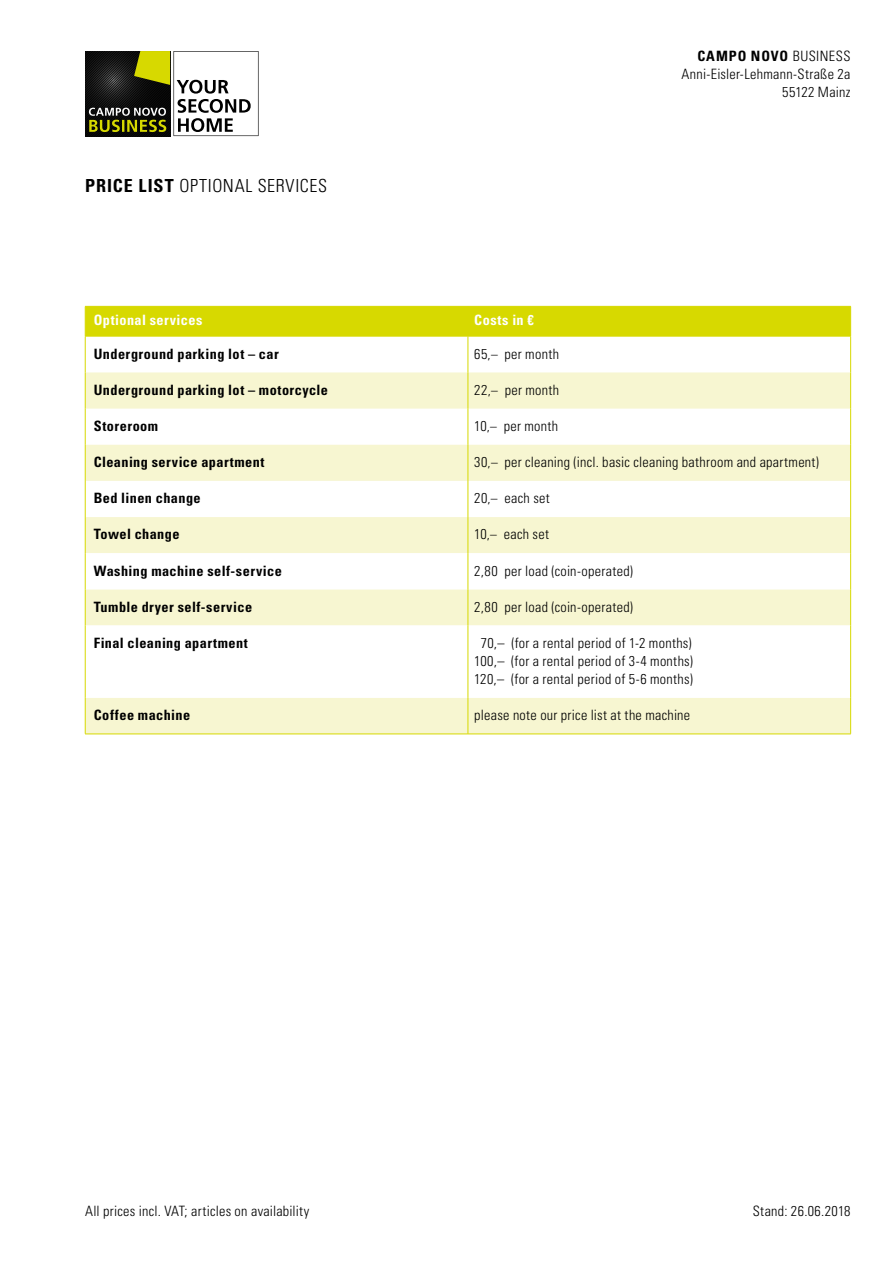
<style>
.page{position:relative;width:893px;height:1263px;background:#fff}
.page>*{position:absolute;margin:0;border:0;box-sizing:border-box;transform-origin:0 0}
.t1{font:300 condensed 18px "Univers LT Std";letter-spacing:.035em;color:#000}
.t2{font:300 condensed 14.25px/18px "Univers LT Std";letter-spacing:.02em;color:#000;text-align:center}
.t3{font:700 condensed 14.25px "Univers LT Std";letter-spacing:.03em;color:#000}
.t4{font:700 condensed 14.25px "Univers LT Std";letter-spacing:.035em;color:#fff}
.s1{font-weight:700}
.s2{font-size:13.5px}
</style>
<div class="page">
<svg style="left:85px;top:51px;width:174px;height:85px"></svg>
<svg style="left:86px;top:372px;width:764px;height:362px;fill:#f7f6d1"></svg>
<svg style="left:86px;top:481px;width:764px;height:217px"></svg>
<hr style="left:85px;top:336px;width:383px;height:1px;background:#d7d900">
<hr style="left:468px;top:336px;width:383px;height:1px;background:#d7d900">
<hr style="left:468px;top:336px;width:1px;height:36px;background:#d7d900">
<hr style="left:468px;top:372px;width:1px;height:37px;background:#d7d900">
<hr style="left:468px;top:409px;width:1px;height:36px;background:#d7d900">
<hr style="left:468px;top:445px;width:1px;height:36px;background:#d7d900">
<hr style="left:468px;top:481px;width:1px;height:36px;background:#d7d900">
<hr style="left:468px;top:517px;width:1px;height:36px;background:#d7d900">
<hr style="left:468px;top:553px;width:1px;height:36px;background:#d7d900">
<hr style="left:468px;top:589px;width:1px;height:36px;background:#d7d900">
<hr style="left:468px;top:625px;width:1px;height:73px;background:#d7d900">
<hr style="left:468px;top:698px;width:1px;height:36px;background:#d7d900">
<div style="left:85px;top:306px;width:766px;height:30px;background:#d7d900"></div>
<hr style="left:85px;top:336px;width:1px;height:36px;background:#d7d900">
<hr style="left:850px;top:336px;width:1px;height:36px;background:#d7d900">
<hr style="left:85px;top:372px;width:1px;height:37px;background:#d7d900">
<hr style="left:850px;top:372px;width:1px;height:37px;background:#d7d900">
<hr style="left:85px;top:409px;width:1px;height:36px;background:#d7d900">
<hr style="left:850px;top:409px;width:1px;height:36px;background:#d7d900">
<hr style="left:85px;top:445px;width:1px;height:36px;background:#d7d900">
<hr style="left:850px;top:445px;width:1px;height:36px;background:#d7d900">
<hr style="left:85px;top:481px;width:1px;height:36px;background:#d7d900">
<hr style="left:850px;top:481px;width:1px;height:36px;background:#d7d900">
<hr style="left:85px;top:517px;width:1px;height:36px;background:#d7d900">
<hr style="left:850px;top:517px;width:1px;height:36px;background:#d7d900">
<hr style="left:85px;top:553px;width:1px;height:36px;background:#d7d900">
<hr style="left:850px;top:553px;width:1px;height:36px;background:#d7d900">
<hr style="left:85px;top:589px;width:1px;height:36px;background:#d7d900">
<hr style="left:850px;top:589px;width:1px;height:36px;background:#d7d900">
<hr style="left:85px;top:625px;width:1px;height:73px;background:#d7d900">
<hr style="left:850px;top:625px;width:1px;height:73px;background:#d7d900">
<hr style="left:85px;top:698px;width:1px;height:36px;background:#d7d900">
<hr style="left:850px;top:698px;width:1px;height:36px;background:#d7d900">
<hr style="left:85px;top:734px;width:383px;height:1px;background:#d7d900">
<hr style="left:468px;top:734px;width:383px;height:1px;background:#d7d900">
<p class="t1" style="left:85px;top:174px;width:243px"><span class="s1">PRICE LIST</span> OPTIONAL SERVICES</p>
<p class="t2" style="left:681px;top:47px;width:170px;text-align:right"><span class="s1">CAMPO NOVO</span> BUSINESS<br>Anni-Eisler-Lehmann-Straße 2a<br>55122 Mainz</p>
<p class="t4" style="left:94px;top:311px;width:110px">Optional services</p>
<p class="t4" style="left:474px;top:311px;width:61px">Costs in €</p>
<p class="t3" style="left:94px;top:345px;width:187px">Underground parking lot – car</p>
<p class="t2" style="left:474px;top:345px;width:86px">65<span class="s2">,–</span> per month</p>
<p class="t3" style="left:94px;top:381px;width:236px">Underground parking lot – motorcycle</p>
<p class="t2" style="left:474px;top:381px;width:86px">22<span class="s2">,–</span> per month</p>
<p class="t3" style="left:94px;top:417px;width:66px">Storeroom</p>
<p class="t2" style="left:474px;top:417px;width:85px">10<span class="s2">,–</span> per month</p>
<p class="t3" style="left:94px;top:453px;width:172px">Cleaning service apartment</p>
<p class="t2" style="left:474px;top:453px;width:346px">30<span class="s2">,–</span> per cleaning (incl. basic cleaning bathroom and apartment)</p>
<p class="t3" style="left:94px;top:489px;width:108px">Bed linen change</p>
<p class="t2" style="left:474px;top:489px;width:77px">20<span class="s2">,–</span> each set</p>
<p class="t3" style="left:94px;top:526px;width:87px">Towel change</p>
<p class="t2" style="left:474px;top:525px;width:76px">10<span class="s2">,–</span> each set</p>
<p class="t3" style="left:94px;top:562px;width:190px">Washing machine self-service</p>
<p class="t2" style="left:474px;top:562px;width:160px">2,80 per load (coin-operated)</p>
<p class="t3" style="left:94px;top:598px;width:160px">Tumble dryer self-service</p>
<p class="t2" style="left:474px;top:598px;width:160px">2,80 per load (coin-operated)</p>
<p class="t3" style="left:94px;top:634px;width:156px">Final cleaning apartment</p>
<p class="t2" style="left:474px;top:634px;width:220px">70,– (for a rental period of 1-2 months)<br>100,– (for a rental period of 3-4 months)<br>120,– (for a rental period of 5-6 months)</p>
<p class="t3" style="left:94px;top:706px;width:98px">Coffee machine</p>
<p class="t2" style="left:474px;top:706px;width:217px">please note our price list at the machine</p>
<p class="t2" style="left:85px;top:1202px;width:226px">All prices incl. VAT; articles on availability</p>
<p class="t2" style="left:753px;top:1202px;width:99px">Stand: 26.06.2018</p>
</div>
